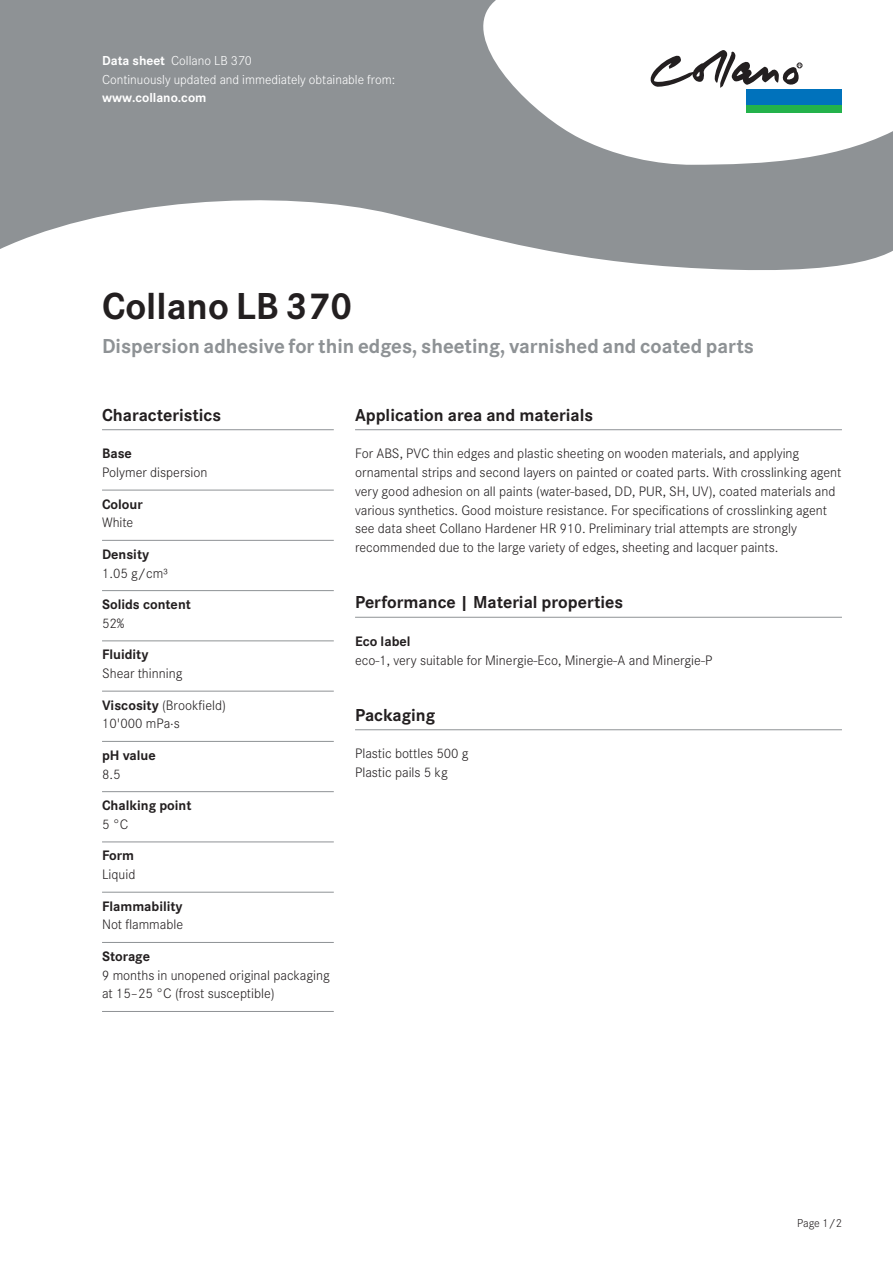
<style>
.page{position:relative;width:893px;height:1263px;background:#fff}
.page>*{position:absolute;margin:0;border:0;box-sizing:border-box;transform-origin:0 0}
.Head_28_Pt{font:700 39px "Corporate S";color:#231f20}
.Head_28_Pt-2{font:700 21px "Corporate S";color:#8e9295}
.Grundtext_oE_8_5_Fla{font:700 18px "Corporate S";color:#231f20}
.Grundtext_oE_8_5_Fla-2{font:300 14.25px/18.8px "Corporate S";color:#231f20}
.Grundtext_oE_8_5_Fla-3{font:700 14.25px/18.8px "Corporate S";color:#231f20}
.Grundtext_oE_8_5_Fla-4{font:300 13.5px/18.3px "Corporate S";color:#fff}
.t1{font:300 12px "Corporate S";color:#231f20}
.s1{font-weight:700}
.s2{font-weight:300}
</style>
<div class="page">
<svg style="left:0;top:0;width:893px;height:270px;fill:#8e9295"></svg>
<div style="left:746px;top:89px;width:96px;height:16px;background:#0072bc"></div>
<div style="left:746px;top:105px;width:96px;height:8px;background:#23b24b"></div>
<svg style="left:651px;top:50px;width:151px;height:38px"></svg>
<hr style="left:102px;top:429px;width:232px;height:1px;background:#8e9295">
<hr style="left:102px;top:490px;width:232px;height:1px;background:#8e9295">
<hr style="left:102px;top:540px;width:232px;height:1px;background:#8e9295">
<hr style="left:102px;top:590px;width:232px;height:1px;background:#8e9295">
<hr style="left:102px;top:641px;width:232px;height:1px;background:#8e9295">
<hr style="left:102px;top:691px;width:232px;height:1px;background:#8e9295">
<hr style="left:102px;top:741px;width:232px;height:1px;background:#8e9295">
<hr style="left:102px;top:791px;width:232px;height:1px;background:#8e9295">
<hr style="left:102px;top:842px;width:232px;height:1px;background:#8e9295">
<hr style="left:102px;top:892px;width:232px;height:1px;background:#8e9295">
<hr style="left:102px;top:942px;width:232px;height:1px;background:#8e9295">
<hr style="left:102px;top:1011px;width:232px;height:1px;background:#8e9295">
<hr style="left:355px;top:429px;width:487px;height:1px;background:#8e9295">
<hr style="left:355px;top:617px;width:487px;height:1px;background:#8e9295">
<hr style="left:355px;top:729px;width:487px;height:1px;background:#8e9295">
<p class="Grundtext_oE_8_5_Fla-4" style="left:102px;top:52px;width:151px"><span class="s1">Data sheet</span> Collano LB 370</p>
<p class="Grundtext_oE_8_5_Fla-4" style="left:102px;top:70px;width:295px">Continuously updated and immediately obtainable from: <span class="s1">www.collano.com</span></p>
<p class="Head_28_Pt" style="left:102px;top:284px;width:252px">Collano LB 370</p>
<p class="Head_28_Pt-2" style="left:102px;top:334px;width:653px">Dispersion adhesive for thin edges, sheeting, varnished and coated parts</p>
<p class="Grundtext_oE_8_5_Fla" style="left:102px;top:405px;width:121px">Characteristics</p>
<p class="Grundtext_oE_8_5_Fla-2" style="left:102px;top:444px;width:107px"><span class="s1">Base<br></span>Polymer dispersion</p>
<p class="Grundtext_oE_8_5_Fla-3" style="left:102px;top:495px;width:42px">Colour<br><span class="s2">White</span></p>
<p class="Grundtext_oE_8_5_Fla-2" style="left:102px;top:545px;width:68px"><span class="s1">Density<br></span>1.05 g/cm³</p>
<p class="Grundtext_oE_8_5_Fla-3" style="left:102px;top:595px;width:90px">Solids content<br><span class="s2">52%</span></p>
<p class="Grundtext_oE_8_5_Fla-2" style="left:102px;top:645px;width:82px"><span class="s1">Fluidity<br></span>Shear thinning</p>
<p class="Grundtext_oE_8_5_Fla-2" style="left:102px;top:696px;width:126px"><span class="s1">Viscosity</span> (Brookfield)<br>10'000 mPa·s</p>
<p class="Grundtext_oE_8_5_Fla-3" style="left:102px;top:746px;width:55px">pH value<br><span class="s2">8.5</span></p>
<p class="Grundtext_oE_8_5_Fla-3" style="left:102px;top:796px;width:91px">Chalking point<br><span class="s2">5 °C</span></p>
<p class="Grundtext_oE_8_5_Fla-2" style="left:102px;top:846px;width:35px"><span class="s1">Form<br></span>Liquid</p>
<p class="Grundtext_oE_8_5_Fla-3" style="left:102px;top:897px;width:83px">Flammability<br><span class="s2">Not flammable</span></p>
<p class="Grundtext_oE_8_5_Fla-2" style="left:102px;top:947px;width:229px"><span class="s1">Storage<br></span>9 months in unopened original packaging at 15–25 °C (frost susceptible)</p>
<p class="Grundtext_oE_8_5_Fla" style="left:355px;top:405px;width:240px">Application area and materials</p>
<p class="Grundtext_oE_8_5_Fla-2" style="left:355px;top:444px;width:488px">For ABS, PVC thin edges and plastic sheeting on wooden materials, and applying ornamental strips and second layers on painted or coated parts. With crosslinking agent very good adhesion on all paints (water-based, DD, PUR, SH, UV), coated materials and various synthetics. Good moisture resistance. For specifications of crosslinking agent see data sheet Collano Hardener HR 910. Preliminary trial attempts are strongly recommended due to the large variety of edges, sheeting and lacquer paints.</p>
<p class="Grundtext_oE_8_5_Fla" style="left:355px;top:592px;width:270px">Performance | Material properties</p>
<p class="Grundtext_oE_8_5_Fla-2" style="left:355px;top:632px;width:359px"><span class="s1">Eco label<br></span>eco-1, very suitable for Minergie-Eco, Minergie-A and Minergie-P</p>
<p class="Grundtext_oE_8_5_Fla" style="left:355px;top:705px;width:82px">Packaging</p>
<p class="Grundtext_oE_8_5_Fla-2" style="left:355px;top:744px;width:115px">Plastic bottles 500 g<br>Plastic pails 5 kg</p>
<p class="t1" style="left:797px;top:1216px;width:46px">Page 1/2</p>
</div>
